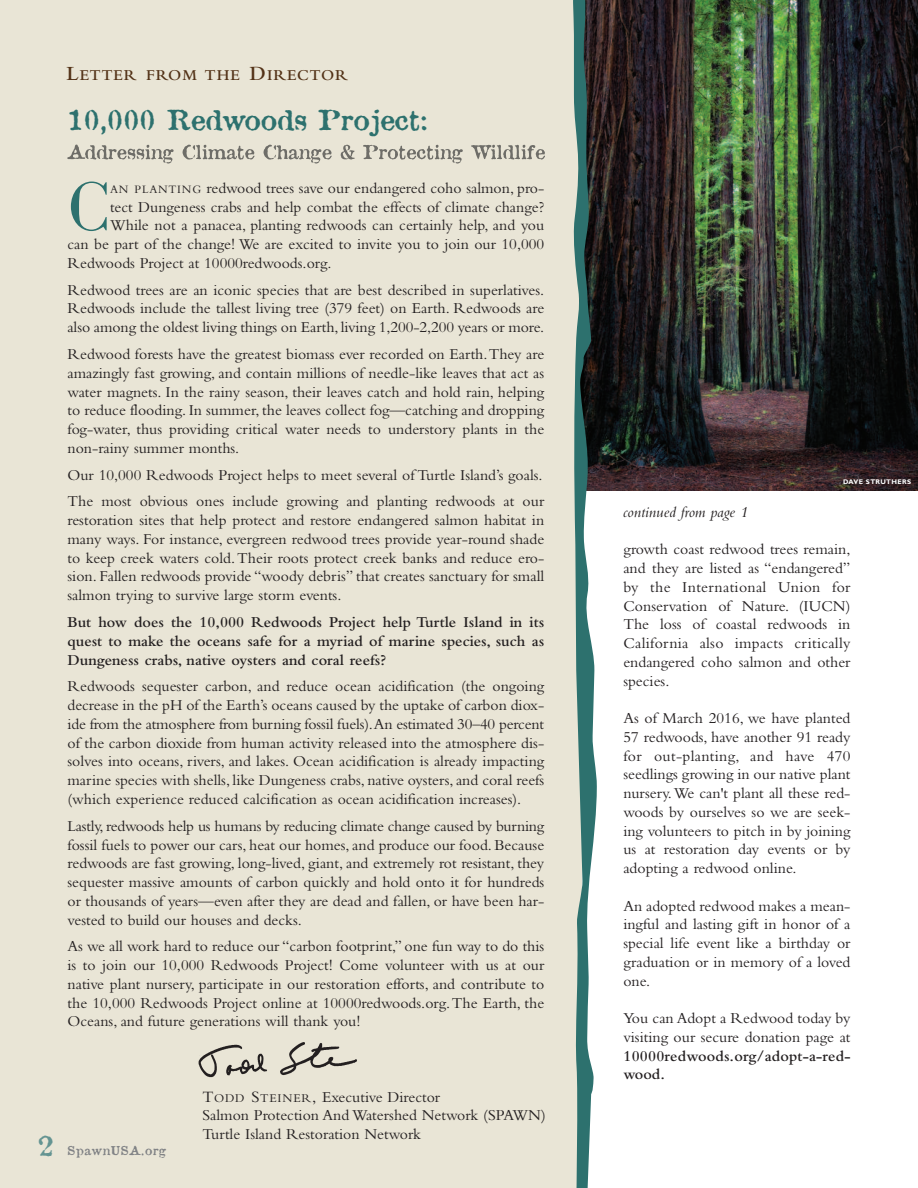
<style>
.page{position:relative;width:918px;height:1188px;background:#fff}
.page>*{position:absolute;margin:0;border:0;box-sizing:border-box;transform-origin:0 0}
.t1{font:300 72.15px "Bodoni Antiqua T";color:#2d716e}
.t2{font:27px "Attic";color:#2d716e}
.t3{font:27px "Attic";color:#649492}
.t4{font:15.75px/18.8px "Bembo";color:#231f20;text-align:justify}
.t5{font:600 15.75px/18.8px "Bembo";color:#231f20;text-align:justify}
.t6{font:600 15.75px "Bembo";letter-spacing:.07em;color:#523116}
.t7{font:italic 15.75px "Bembo";color:#231f20}
.t8{font:12px "Attic";letter-spacing:.06em;color:#808285}
.t9{font:700 6.75px "Gill Sans";letter-spacing:.055em;color:#fff}
.s1{font-size:21px}
.s2{font-size:11.85px}
.s3{font-size:16.5px}
.s4{font-size:12.3px}
</style>
<div class="page">
<div style="left:0;top:0;width:582px;height:1188px;background:#e9e5d6"></div>
<img style="left:198px;top:1042px;width:159px;height:36px">
<svg style="left:67px;top:145px;width:29px;height:14px"></svg>
<img style="left:597px;top:0;width:321px;height:490px">
<svg style="left:573px;top:0;width:24px;height:1188px"></svg>
<p class="t6" style="left:67px;top:70px;width:283px"><span class="s1">L</span>ETTER FROM THE <span class="s1">D</span>IRECTOR</p>
<h2 class="t2" style="left:68px;top:104px;width:362px">10,000 Redwoods Project:</h2>
<h1 class="t1" style="left:68px;top:163px;width:44px">C</h1>
<p class="t4" style="left:110px;top:180px;width:436px"><span class="s2">AN PLANTING</span> redwood trees save our endangered coho salmon, pro-</p>
<p class="t4" style="left:110px;top:199px;width:436px">tect Dungeness crabs and help combat the effects of climate change?</p>
<p class="t4" style="left:110px;top:218px;width:436px">While not a panacea, planting redwoods can certainly help, and you</p>
<p class="t4" style="left:67px;top:236px;width:478px">can be part of the change! We are excited to invite you to join our 10,000</p>
<p class="t4" style="left:67px;top:255px;width:266px">Redwoods Project at 10000redwoods.org.</p>
<p class="t4" style="left:67px;top:282px;width:478px">Redwood trees are an iconic species that are best described in superlatives.<br>Redwoods include the tallest living tree (379 feet) on Earth. Redwoods are also among the oldest living things on Earth, living 1,200-2,200 years or more.</p>
<p class="t4" style="left:67px;top:346px;width:478px">Redwood forests have the greatest biomass ever recorded on Earth.They are amazingly fast growing, and contain millions of needle-like leaves that act as water magnets. In the rainy season, their leaves catch and hold rain, helping to reduce flooding. In summer, the leaves collect fog—catching and dropping fog-water, thus providing critical water needs to understory plants in the non-rainy summer months.</p>
<p class="t4" style="left:67px;top:463px;width:478px;line-height:26.8px">Our 10,000 Redwoods Project helps to meet several of Turtle Island’s goals.<br>The most obvious ones include growing and planting redwoods at our</p>
<p class="t4" style="left:67px;top:513px;width:478px">restoration sites that help protect and restore endangered salmon habitat in many ways. For instance, evergreen redwood trees provide year-round shade to keep creek waters cold.Their roots protect creek banks and reduce ero&shy;sion. Fallen redwoods provide “woody debris” that creates sanctuary for small salmon trying to survive large storm events.</p>
<p class="t5" style="left:67px;top:614px;width:478px">But how does the 10,000 Redwoods Project help Turtle Island in its quest to make the oceans safe for a myriad of marine species, such as Dungeness crabs, native oysters and coral reefs?</p>
<p class="t4" style="left:67px;top:679px;width:478px">Redwoods sequester carbon, and reduce ocean acidification (the ongoing decrease in the pH of the Earth’s oceans caused by the uptake of carbon diox&shy;ide from the atmosphere from burning fossil fuels).An estimated 30–40 percent of the carbon dioxide from human activity released into the atmosphere dis&shy;solves into oceans, rivers, and lakes. Ocean acidification is already impacting marine species with shells, like Dungeness crabs, native oysters,and coral reefs (which experience reduced calcification as ocean acidification increases).</p>
<p class="t4" style="left:67px;top:818px;width:478px">Lastly, redwoods help us humans by reducing climate change caused by burning fossil fuels to power our cars, heat our homes, and produce our food. Because redwoods are fast growing, long-lived, giant, and extremely rot resistant, they sequester massive amounts of carbon quickly and hold onto it for hundreds or thousands of years—even after they are dead and fallen, or have been har&shy;vested to build our houses and decks.</p>
<p class="t4" style="left:68px;top:939px;width:478px">As we all work hard to reduce our “carbon footprint,” one fun way to do this is to join our 10,000 Redwoods Project! Come volunteer with us at our native plant nursery, participate in our restoration efforts, and contribute to the 10,000 Redwoods Project online at 10000redwoods.org.The Earth, the Oceans, and future generations will thank you!</p>
<h2 class="t3" style="left:38px;top:1130px;width:18px">2</h2>
<p class="t8" style="left:68px;top:1144px;width:100px">SpawnUSA.org</p>
<p class="t4" style="left:202px;top:1089px;width:345px;text-align:left"><span class="s3">T</span><span class="s4">ODD</span> <span class="s3">S</span><span class="s4">TEINER</span><span class="s3">,</span> Executive Director<br>Salmon Protection And Watershed Network (SPAWN)<br>Turtle Island Restoration Network</p>
<p class="t7" style="left:623px;top:506px;width:126px">continued from page 1</p>
<p class="t9" style="left:843px;top:479px;width:70px">DAVE STRUTHERS</p>
<p class="t4" style="left:623px;top:542px;width:229px">growth coast redwood trees remain, and they are listed as “endangered” by the International Union for Conservation of Nature. (IUCN)<br>The loss of coastal redwoods in California also impacts critically endangered coho salmon and other species.</p>
<p class="t4" style="left:623px;top:710px;width:229px">As of March 2016, we have planted 57 redwoods, have another 91 ready for out-planting, and have 470 seedlings growing in our native plant nursery.We can't plant all these red&shy;woods by ourselves so we are seek&shy;ing volunteers to pitch in by joining us at restoration day events or by adopting a redwood online.</p>
<p class="t4" style="left:623px;top:898px;width:229px">An adopted redwood makes a mean&shy;ingful and lasting gift in honor of a special life event like a birthday or graduation or in memory of a loved one.</p>
<p class="t4" style="left:623px;top:1010px;width:229px">You can Adopt a Redwood today by visiting our secure donation page at</p>
<p class="t5" style="left:623px;top:1048px;width:229px">10000redwoods.org/adopt-a-red&shy;wood.</p>
</div>
